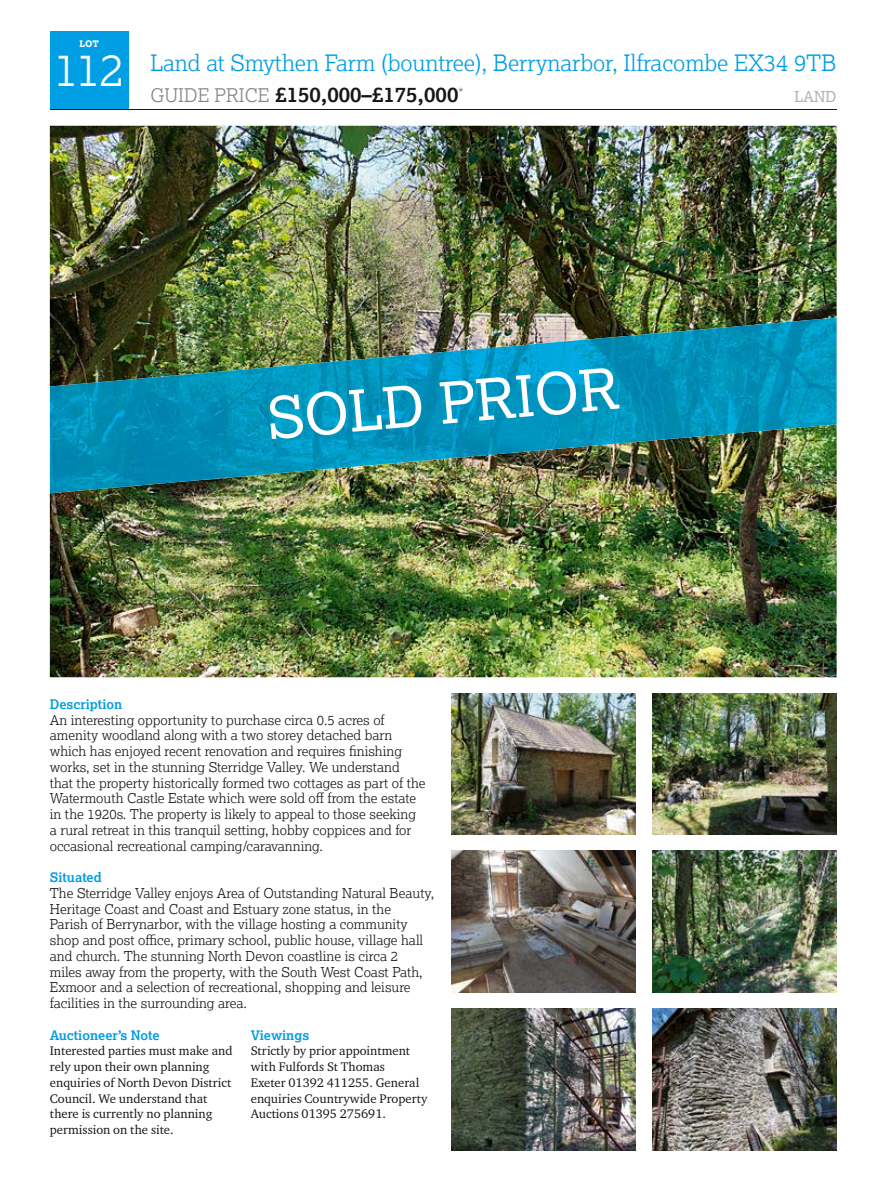
<style>
.page{position:relative;width:889px;height:1195px;background:#fff}
.page>*{position:absolute;margin:0;border:0;box-sizing:border-box;transform-origin:0 0}
.t1{font:57px "Lexia";color:#fff}
.t2{font:300 45px "Lexia";color:#fff}
.t3{font:300 22.5px "Lexia";letter-spacing:-.005em;color:#009ee3}
.t4{font:700 21px "Lexia";color:#181716}
.t5{font:15px "Lexia";color:#b1b2b3}
.t6{font:300 13.5px/15.8px "Lexia";color:#181716}
.t7{font:700 13.2px "Lexia";color:#009ee3}
.t8{font:12.75px/15.8px "Charter ITC Pro";color:#181716}
.t9{font:800 9px "Lexia";color:#fff}
.s1{font-weight:300;font-size:18.75px;color:#868786}
</style>
<div class="page">
<div style="left:50px;top:31px;width:79px;height:79px;background:#009ee3"></div>
<hr style="left:50px;top:110px;width:786px;height:1px;background:#181716">
<img style="left:50px;top:126px;width:786px;height:551px">
<img style="left:452px;top:1008px;width:184px;height:141px">
<img style="left:452px;top:850px;width:184px;height:142px">
<img style="left:452px;top:693px;width:184px;height:141px">
<img style="left:653px;top:1008px;width:183px;height:141px">
<img style="left:653px;top:850px;width:183px;height:142px">
<img style="left:653px;top:693px;width:183px;height:141px">
<img style="left:312px;top:340px;width:263px;height:130px">
<img style="left:574px;top:318px;width:262px;height:129px">
<img style="left:50px;top:363px;width:262px;height:130px">
<p class="t9" style="left:79px;top:38px;width:21px">LOT</p>
<h2 class="t2" style="left:54px;top:42px;width:72px">112</h2>
<h3 class="t3" style="left:150px;top:48px;width:688px">Land at Smythen Farm (bountree), Berrynarbor, Ilfracombe EX34 9TB</h3>
<h3 class="t4" style="left:150px;top:81px;width:315px"><span class="s1">GUIDE PRICE</span> £150,000–£175,000<sup>*</sup></h3>
<p class="t5" style="left:794px;top:87px;width:44px">LAND</p>
<h1 class="t1" style="left:264px;top:382px;width:354px;rotate:-5deg">SOLD PRIOR</h1>
<p class="t7" style="left:50px;top:695px;width:74px">Description</p>
<p class="t6" style="left:50px;top:711px;width:377px">An interesting opportunity to purchase circa 0.5 acres of amenity woodland along with a two storey detached barn which has enjoyed recent renovation and requires finishing works, set in the stunning Sterridge Valley. We understand that the property historically formed two cottages as part of the Watermouth Castle Estate which were sold off from the estate in the 1920s. The property is likely to appeal to those seeking a rural retreat in this tranquil setting, hobby coppices and for occasional recreational camping/caravanning.</p>
<p class="t7" style="left:50px;top:869px;width:53px">Situated</p>
<p class="t6" style="left:50px;top:884px;width:386px">The Sterridge Valley enjoys Area of Outstanding Natural Beauty, Heritage Coast and Coast and Estuary zone status, in the<br>Parish of Berrynarbor, with the village hosting a community shop and post office, primary school, public house, village hall and church. The stunning North Devon coastline is circa 2<br>miles away from the property, with the South West Coast Path, Exmoor and a selection of recreational, shopping and leisure facilities in the surrounding area.</p>
<p class="t7" style="left:50px;top:1026px;width:111px">Auctioneer’s Note</p>
<p class="t8" style="left:50px;top:1043px;width:184px">Interested parties must make and rely upon their own planning enquiries of North Devon District<br>Council. We understand that there is currently no planning permission on the site.</p>
<p class="t7" style="left:251px;top:1026px;width:60px">Viewings</p>
<p class="t8" style="left:251px;top:1043px;width:178px">Strictly by prior appointment with Fulfords St Thomas<br>Exeter 01392 411255. General enquiries Countrywide Property<br>Auctions 01395 275691.</p>
</div>
